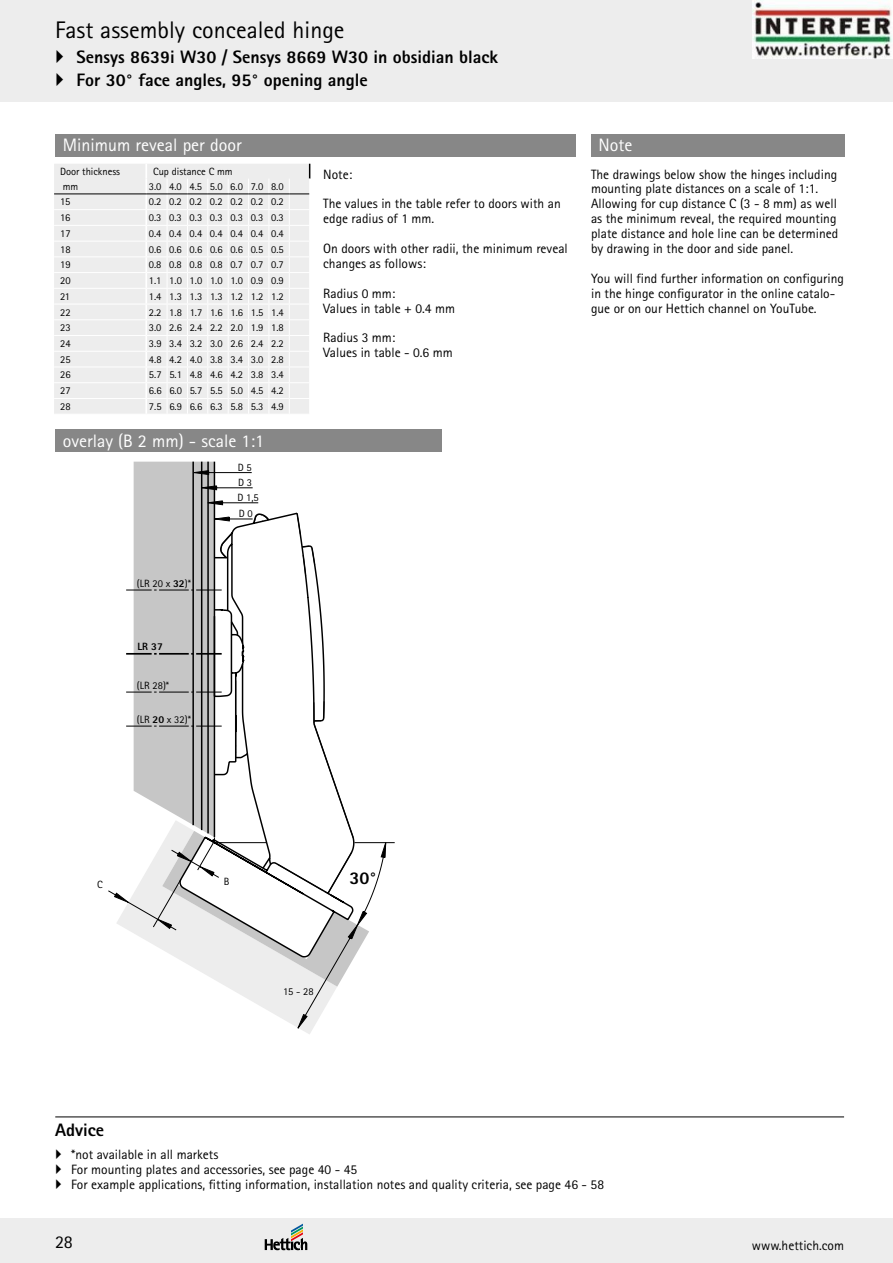
<style>
.page{position:relative;width:893px;height:1263px;background:#fff}
.page>*{position:absolute;margin:0;border:0;box-sizing:border-box;transform-origin:0 0}
.t1{font:24px "Rotis Sans Serif Pro Cyr";color:#000}
.t2{font:800 18px/22.2px "Rotis Sans Serif Pro Cyr";color:#000}
.t3{font:18px "Rotis Sans Serif Pro Cyr";color:#fff}
.t4{font:18px "Rotis Sans Serif";color:#000}
.t5{font:13.5px/14.9px "Rotis Sans Serif Pro Cyr";color:#000}
.t6{font:13.5px "Rotis Sans Serif";color:#000}
.t7{font:10.5px/15.3px "Rotis Sans Serif Pro Cyr";color:#000}
.t8{font:800 10.5px "Rotis Sans Serif Pro Cyr";color:#000}
.s1{font-weight:800}
</style>
<div class="page">
<div style="left:0;top:0;width:893px;height:102px;background:#ededed"></div>
<div style="left:0;top:1218px;width:893px;height:45px;background:#ededed"></div>
<svg style="left:265px;top:1224px;width:42px;height:26px"></svg>
<div style="left:55px;top:134px;width:521px;height:22px;background:#878787"></div>
<div style="left:54px;top:164px;width:91px;height:250px;background:#ededed"></div>
<hr style="left:54px;top:193px;width:92px;height:1px;background:#000">
<hr style="left:54px;top:209px;width:92px;height:1px;background:#fff">
<hr style="left:54px;top:225px;width:92px;height:1px;background:#fff">
<hr style="left:54px;top:241px;width:92px;height:1px;background:#fff">
<hr style="left:54px;top:256px;width:92px;height:1px;background:#fff">
<hr style="left:54px;top:272px;width:92px;height:1px;background:#fff">
<hr style="left:54px;top:288px;width:92px;height:1px;background:#fff">
<hr style="left:54px;top:304px;width:92px;height:1px;background:#fff">
<hr style="left:54px;top:319px;width:92px;height:1px;background:#fff">
<hr style="left:54px;top:335px;width:92px;height:1px;background:#fff">
<hr style="left:54px;top:351px;width:92px;height:1px;background:#fff">
<hr style="left:54px;top:367px;width:92px;height:1px;background:#fff">
<hr style="left:54px;top:382px;width:92px;height:1px;background:#fff">
<hr style="left:54px;top:398px;width:92px;height:1px;background:#fff">
<svg style="left:145px;top:164px;width:165px;height:250px;background:#ededed"></svg>
<div style="left:591px;top:134px;width:253px;height:22px;background:#878787"></div>
<div style="left:55px;top:429px;width:387px;height:23px;background:#878787"></div>
<hr style="left:354px;top:842px;width:41px;height:1px;background:#000">
<svg style="left:108px;top:462px;width:278px;height:570px"></svg>
<hr style="left:55px;top:1116px;width:789px;height:1px;background:#000">
<img style="left:753px;top:0;width:140px;height:59px">
<h1 class="t1" style="left:55px;top:16px;width:291px">Fast assembly concealed hinge</h1>
<h2 class="t2" style="left:77px;top:46px;width:423px">Sensys 8639i W30 / Sensys 8669 W30 in obsidian black<br>For 30° face angles, 95° opening angle</h2>
<h2 class="t3" style="left:63px;top:135px;width:181px">Minimum reveal per door</h2>
<p class="t7" style="left:60px;top:164px;width:62px">Door thickness</p>
<p class="t7" style="left:153px;top:164px;width:81px">Cup distance C mm</p>
<p class="t7" style="left:63px;top:179px;width:17px">mm</p>
<p class="t7" style="left:149px;top:179px;width:136px">3.0 4.0 4.5 5.0 6.0 7.0 8.0</p>
<p class="t7" style="left:60px;top:194px;width:12px">15</p>
<p class="t7" style="left:149px;top:194px;width:136px">0.2 0.2 0.2 0.2 0.2 0.2 0.2</p>
<p class="t7" style="left:60px;top:210px;width:12px">16</p>
<p class="t7" style="left:149px;top:210px;width:136px">0.3 0.3 0.3 0.3 0.3 0.3 0.3</p>
<p class="t7" style="left:60px;top:226px;width:12px">17</p>
<p class="t7" style="left:149px;top:226px;width:136px">0.4 0.4 0.4 0.4 0.4 0.4 0.4</p>
<p class="t7" style="left:60px;top:241px;width:12px">18</p>
<p class="t7" style="left:149px;top:241px;width:136px">0.6 0.6 0.6 0.6 0.6 0.5 0.5</p>
<p class="t7" style="left:60px;top:257px;width:12px">19</p>
<p class="t7" style="left:149px;top:257px;width:136px">0.8 0.8 0.8 0.8 0.7 0.7 0.7</p>
<p class="t7" style="left:60px;top:273px;width:12px">20</p>
<p class="t7" style="left:149px;top:273px;width:136px">1.1 1.0 1.0 1.0 1.0 0.9 0.9</p>
<p class="t7" style="left:60px;top:289px;width:12px">21</p>
<p class="t7" style="left:149px;top:289px;width:136px">1.4 1.3 1.3 1.3 1.2 1.2 1.2</p>
<p class="t7" style="left:60px;top:304px;width:12px">22</p>
<p class="t7" style="left:149px;top:304px;width:136px">2.2 1.8 1.7 1.6 1.6 1.5 1.4</p>
<p class="t7" style="left:60px;top:320px;width:12px">23</p>
<p class="t7" style="left:149px;top:320px;width:136px">3.0 2.6 2.4 2.2 2.0 1.9 1.8</p>
<p class="t7" style="left:60px;top:336px;width:12px">24</p>
<p class="t7" style="left:149px;top:336px;width:136px">3.9 3.4 3.2 3.0 2.6 2.4 2.2</p>
<p class="t7" style="left:60px;top:352px;width:12px">25</p>
<p class="t7" style="left:149px;top:352px;width:136px">4.8 4.2 4.0 3.8 3.4 3.0 2.8</p>
<p class="t7" style="left:60px;top:367px;width:12px">26</p>
<p class="t7" style="left:149px;top:367px;width:136px">5.7 5.1 4.8 4.6 4.2 3.8 3.4</p>
<p class="t7" style="left:60px;top:383px;width:12px">27</p>
<p class="t7" style="left:149px;top:383px;width:136px">6.6 6.0 5.7 5.5 5.0 4.5 4.2</p>
<p class="t7" style="left:60px;top:399px;width:12px">28</p>
<p class="t7" style="left:149px;top:399px;width:136px">7.5 6.9 6.6 6.3 5.8 5.3 4.9</p>
<h2 class="t3" style="left:63px;top:430px;width:203px">overlay (B 2 mm) - scale 1:1</h2>
<p class="t7" style="left:237px;top:460px;width:23px">D 5<br>D 3<br>D 1,5<br>D 0</p>
<p class="t5" style="left:323px;top:167px;width:30px">Note:</p>
<p class="t5" style="left:323px;top:196px;width:239px">The values in the table refer to doors with an edge radius of 1 mm.</p>
<p class="t5" style="left:323px;top:241px;width:246px">On doors with other radii, the minimum reveal changes as follows:</p>
<p class="t5" style="left:323px;top:286px;width:133px">Radius 0 mm:<br>Values in table + 0.4 mm</p>
<p class="t5" style="left:323px;top:330px;width:131px">Radius 3 mm:<br>Values in table - 0.6 mm</p>
<h2 class="t3" style="left:598px;top:135px;width:35px">Note</h2>
<p class="t5" style="left:591px;top:167px;width:249px">The drawings below show the hinges including mounting plate distances on a scale of 1:1.<br>Allowing for cup distance C (3 - 8 mm) as well as the minimum reveal, the required mounting plate distance and hole line can be determined by drawing in the door and side panel.</p>
<p class="t5" style="left:591px;top:271px;width:254px">You will find further information on configuring in the hinge configurator in the online catalo&shy;gue or on our Hettich channel on YouTube.</p>
<p class="t7" style="left:137px;top:576px;width:56px">(LR 20 x <span class="s1">32</span>)*</p>
<p class="t8" style="left:137px;top:640px;width:27px">LR 37</p>
<p class="t7" style="left:137px;top:677px;width:34px">(LR 28)*</p>
<p class="t7" style="left:137px;top:712px;width:56px">(LR <span class="s1">20</span> x 32)*</p>
<p class="t7" style="left:97px;top:877px;width:7px">C</p>
<p class="t7" style="left:224px;top:874px;width:7px">B</p>
<h2 class="t2" style="left:349px;top:867px;width:29px">30°</h2>
<p class="t7" style="left:283px;top:984px;width:32px">15 - 28</p>
<h2 class="t2" style="left:55px;top:1119px;width:50px">Advice</h2>
<p class="t5" style="left:71px;top:1147px;width:534px">*not available in all markets<br>For mounting plates and accessories, see page 40 - 45<br>For example applications, fitting information, installation notes and quality criteria, see page 46 - 58</p>
<h2 class="t4" style="left:55px;top:1231px;width:19px">28</h2>
<p class="t6" style="left:752px;top:1238px;width:94px">www.hettich.com</p>
</div>
